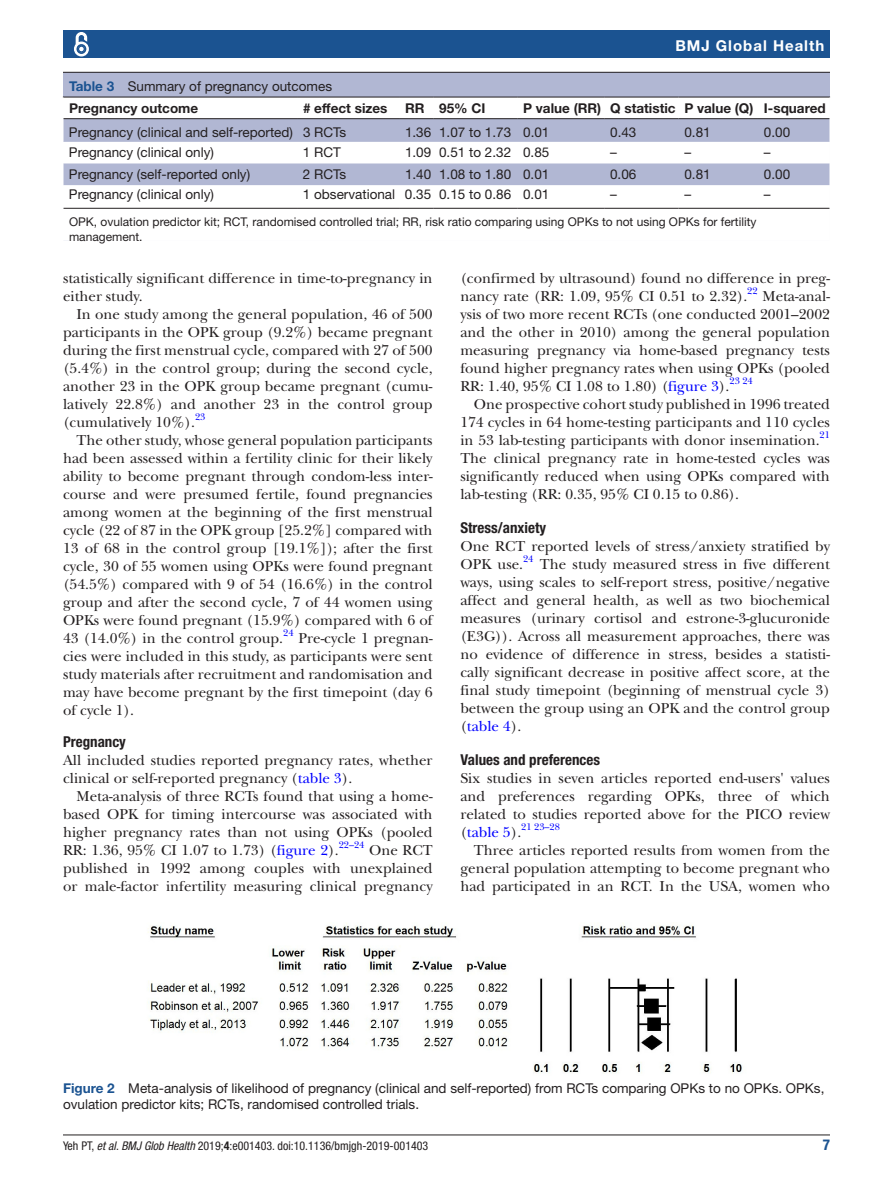
<style>
.page{position:relative;width:893px;height:1191px;background:#fff}
.page>*{position:absolute;margin:0;border:0;box-sizing:border-box;transform-origin:0 0}
.t1{font:15px/18px "New Baskerville";color:#231f20;text-align:justify}
.t2{font:700 condensed 15px "Helvetica Neue LT Std";color:#231f20}
.t3{font:700 15px "Helvetica Neue LT Std";letter-spacing:.065em;color:#fff}
.t4{font:700 condensed 15px "Helvetica Neue LT Std";color:#1b5391}
.t5{font:13.5px/22px "Helvetica Neue LT Std";color:#231f20}
.t6{font:700 13.5px "Helvetica Neue LT Std";color:#231f20}
.t7{font:12px/15px "Helvetica Neue LT Std";color:#231f20}
.t8{font:condensed 12px "Helvetica Neue LT Std";color:#231f20}
.t9{font:9.9px "New Baskerville";color:#00f}
.s1{font-weight:700;color:#1b5391}
.s2{font-weight:700}
.s3{color:#00f}
.s4{font-style:italic}
</style>
<div class="page">
<hr style="left:63px;top:1134px;width:767px;height:1px;background:#231f20">
<div style="left:63px;top:31px;width:767px;height:27px;background:#1b5391"></div>
<svg style="left:74px;top:32px;width:15px;height:25px"></svg>
<div style="left:78px;top:45px;width:7px;height:8px;border:1px solid #1b5391;border-radius:50%"></div>
<div style="left:63px;top:73px;width:767px;height:168px;background:#b1b7d3"></div>
<hr style="left:63px;top:72px;width:767px;height:1px;background:#231f20">
<svg style="left:64px;top:98px;width:766px;height:143px;fill:#fff"></svg>
<hr style="left:63px;top:97px;width:234px;height:1px;background:#231f20">
<hr style="left:63px;top:118px;width:234px;height:1px;background:#231f20">
<hr style="left:297px;top:97px;width:102px;height:1px;background:#231f20">
<hr style="left:297px;top:118px;width:102px;height:1px;background:#231f20">
<hr style="left:399px;top:97px;width:34px;height:1px;background:#231f20">
<hr style="left:399px;top:118px;width:34px;height:1px;background:#231f20">
<hr style="left:433px;top:97px;width:84px;height:1px;background:#231f20">
<hr style="left:433px;top:118px;width:84px;height:1px;background:#231f20">
<hr style="left:517px;top:97px;width:87px;height:1px;background:#231f20">
<hr style="left:517px;top:118px;width:87px;height:1px;background:#231f20">
<hr style="left:604px;top:97px;width:74px;height:1px;background:#231f20">
<hr style="left:604px;top:118px;width:74px;height:1px;background:#231f20">
<hr style="left:678px;top:97px;width:80px;height:1px;background:#231f20">
<hr style="left:678px;top:118px;width:80px;height:1px;background:#231f20">
<hr style="left:758px;top:97px;width:72px;height:1px;background:#231f20">
<hr style="left:758px;top:118px;width:72px;height:1px;background:#231f20">
<hr style="left:297px;top:208px;width:102px;height:1px;background:#231f20">
<hr style="left:399px;top:208px;width:34px;height:1px;background:#231f20">
<hr style="left:433px;top:208px;width:84px;height:1px;background:#231f20">
<hr style="left:517px;top:208px;width:87px;height:1px;background:#231f20">
<hr style="left:604px;top:208px;width:74px;height:1px;background:#231f20">
<hr style="left:678px;top:208px;width:80px;height:1px;background:#231f20">
<hr style="left:63px;top:208px;width:234px;height:1px;background:#231f20">
<hr style="left:758px;top:208px;width:72px;height:1px;background:#231f20">
<svg style="left:63px;top:97px;width:1px;height:111px"></svg>
<hr style="left:63px;top:208px;width:1px;height:33px;background:#fff">
<hr style="left:69px;top:240px;width:761px;height:2px;background:#fff">
<img style="left:148px;top:923px;width:595px;height:151px">
<p class="t3" style="left:675px;top:36px;width:150px">BMJ Global Health</p>
<p class="t5" style="left:69px;top:75px;width:265px"><span class="s1">Table 3</span> Summary of pregnancy outcomes<br><span class="s2">Pregnancy outcome</span></p>
<p class="t6" style="left:303px;top:99px;width:86px"># effect sizes</p>
<p class="t6" style="left:405px;top:99px;width:82px">RR 95% CI</p>
<p class="t6" style="left:523px;top:99px;width:304px">P value (RR) Q statistic P value (Q) I-squared</p>
<p class="t5" style="left:69px;top:121px;width:279px">Pregnancy (clinical and self-reported) 3 RCTs</p>
<p class="t5" style="left:405px;top:121px;width:146px">1.36 1.07 to 1.73 0.01</p>
<p class="t5" style="left:610px;top:121px;width:28px">0.43</p>
<p class="t5" style="left:684px;top:121px;width:28px">0.81</p>
<p class="t5" style="left:764px;top:121px;width:28px">0.00</p>
<p class="t5" style="left:69px;top:141px;width:147px">Pregnancy (clinical only)</p>
<p class="t5" style="left:303px;top:141px;width:40px">1 RCT</p>
<p class="t5" style="left:405px;top:141px;width:146px">1.09 0.51 to 2.32 0.85</p>
<p class="t5" style="left:610px;top:141px;width:8px">–</p>
<p class="t5" style="left:684px;top:141px;width:8px">–</p>
<p class="t5" style="left:764px;top:141px;width:8px">–</p>
<p class="t5" style="left:69px;top:163px;width:183px">Pregnancy (self-reported only)</p>
<p class="t5" style="left:303px;top:163px;width:45px">2 RCTs</p>
<p class="t5" style="left:405px;top:163px;width:146px">1.40 1.08 to 1.80 0.01</p>
<p class="t5" style="left:610px;top:163px;width:28px">0.06</p>
<p class="t5" style="left:684px;top:163px;width:28px">0.81</p>
<p class="t5" style="left:764px;top:163px;width:28px">0.00</p>
<p class="t5" style="left:69px;top:183px;width:147px">Pregnancy (clinical only)</p>
<p class="t5" style="left:303px;top:183px;width:248px">1 observational 0.35 0.15 to 0.86 0.01</p>
<p class="t5" style="left:610px;top:183px;width:8px">–</p>
<p class="t5" style="left:684px;top:183px;width:8px">–</p>
<p class="t5" style="left:764px;top:183px;width:8px">–</p>
<p class="t7" style="left:69px;top:214px;width:689px">OPK, ovulation predictor kit; RCT, randomised controlled trial; RR, risk ratio comparing using OPKs to not using OPKs for fertility management.</p>
<p class="t1" style="left:63px;top:269px;width:371px">statistically significant difference in time-to-pregnancy in either study.</p>
<p class="t1" style="left:63px;top:305px;width:371px;text-indent:14px">In one study among the general population, 46 of 500 participants in the OPK group (9.2%) became pregnant during the first menstrual cycle, compared with 27 of 500 (5.4%) in the control group; during the second cycle, another 23 in the OPK group became pregnant (cumu&shy;latively 22.8%) and another 23 in the control group (cumulatively 10%).</p>
<p class="t9" style="left:195px;top:411px;width:12px">23</p>
<p class="t1" style="left:63px;top:431px;width:371px;text-indent:14px">The other study, whose general population participants had been assessed within a fertility clinic for their likely ability to become pregnant through condom-less inter&shy;course and were presumed fertile, found pregnancies among women at the beginning of the first menstrual cycle (22 of 87 in the OPK group [25.2%] compared with 13 of 68 in the control group [19.1%]); after the first cycle, 30 of 55 women using OPKs were found pregnant (54.5%) compared with 9 of 54 (16.6%) in the control group and after the second cycle, 7 of 44 women using OPKs were found pregnant (15.9%) compared with 6 of 43 (14.0%) in the control group.<sup>24</sup> Pre-cycle 1 pregnan&shy;cies were included in this study, as participants were sent study materials after recruitment and randomisation and may have become pregnant by the first timepoint (day 6 of cycle 1).</p>
<p class="t2" style="left:63px;top:732px;width:64px">Pregnancy</p>
<p class="t1" style="left:63px;top:751px;width:371px">All included studies reported pregnancy rates, whether clinical or self-reported pregnancy (<span class="s3">table 3</span>).</p>
<p class="t1" style="left:63px;top:787px;width:371px;text-indent:14px">Meta-analysis of three RCTs found that using a home&shy;based OPK for timing intercourse was associated with higher pregnancy rates than not using OPKs (pooled RR: 1.36, 95% CI 1.07 to 1.73) (<span class="s3">figure 2</span>).</p>
<p class="t9" style="left:339px;top:839px;width:27px">22–24</p>
<p class="t1" style="left:63px;top:841px;width:371px;text-indent:306px">One RCT published in 1992 among couples with unexplained or male-factor infertility measuring clinical pregnancy</p>
<p class="t1" style="left:460px;top:269px;width:371px">(confirmed by ultrasound) found no difference in preg&shy;nancy rate (RR: 1.09, 95% CI 0.51 to 2.32).</p>
<p class="t9" style="left:747px;top:285px;width:12px">22</p>
<p class="t1" style="left:460px;top:287px;width:371px;text-indent:302px">Meta-anal&shy;ysis of two more recent RCTs (one conducted 2001–2002 and the other in 2010) among the general population measuring pregnancy via home-based pregnancy tests found higher pregnancy rates when using OPKs (pooled RR: 1.40, 95% CI 1.08 to 1.80) (<span class="s3">figure 3</span>).</p>
<p class="t9" style="left:729px;top:375px;width:25px">23 24</p>
<p class="t1" style="left:460px;top:395px;width:371px;text-indent:14px">One prospective cohort study published in 1996 treated 174 cycles in 64 home-testing participants and 110 cycles in 53 lab-testing participants with donor insemination.<sup>21<br></sup>The clinical pregnancy rate in home-tested cycles was significantly reduced when using OPKs compared with lab-testing (RR: 0.35, 95% CI 0.15 to 0.86).</p>
<p class="t2" style="left:460px;top:518px;width:87px">Stress/anxiety</p>
<p class="t1" style="left:460px;top:537px;width:371px">One RCT reported levels of stress/anxiety stratified by<br>OPK use.</p>
<p class="t9" style="left:523px;top:553px;width:12px">24</p>
<p class="t1" style="left:460px;top:555px;width:371px;text-indent:79px">The study measured stress in five different ways, using scales to self-report stress, positive/negative affect and general health, as well as two biochemical measures (urinary cortisol and estrone-3-glucuronide (E3G)). Across all measurement approaches, there was no evidence of difference in stress, besides a statisti&shy;cally significant decrease in positive affect score, at the final study timepoint (beginning of menstrual cycle 3) between the group using an OPK and the control group (<span class="s3">table 4</span>).</p>
<p class="t2" style="left:460px;top:750px;width:141px">Values and preferences</p>
<p class="t1" style="left:460px;top:769px;width:371px">Six studies in seven articles reported end-users' values and preferences regarding OPKs, three of which related to studies reported above for the PICO review (<span class="s3">table 5</span>).</p>
<p class="t9" style="left:521px;top:821px;width:40px">21 23–28</p>
<p class="t1" style="left:460px;top:841px;width:371px;text-indent:14px">Three articles reported results from women from the general population attempting to become pregnant who had participated in an RCT. In the USA, women who</p>
<p class="t5" style="left:63px;top:1080px;width:763px;line-height:16.2px"><span class="s1">Figure 2</span> Meta-analysis of likelihood of pregnancy (clinical and self-reported) from RCTs comparing OPKs to no OPKs. OPKs, ovulation predictor kits; RCTs, randomised controlled trials.</p>
<p class="t8" style="left:63px;top:1138px;width:367px">Yeh PT, <span class="s4">et al</span>. <span class="s4">BMJ Glob Health</span> 2019;<span class="s2">4</span>:e001403. doi:10.1136/bmjgh-2019-001403</p>
<p class="t4" style="left:823px;top:1135px;width:9px">7</p>
</div>
